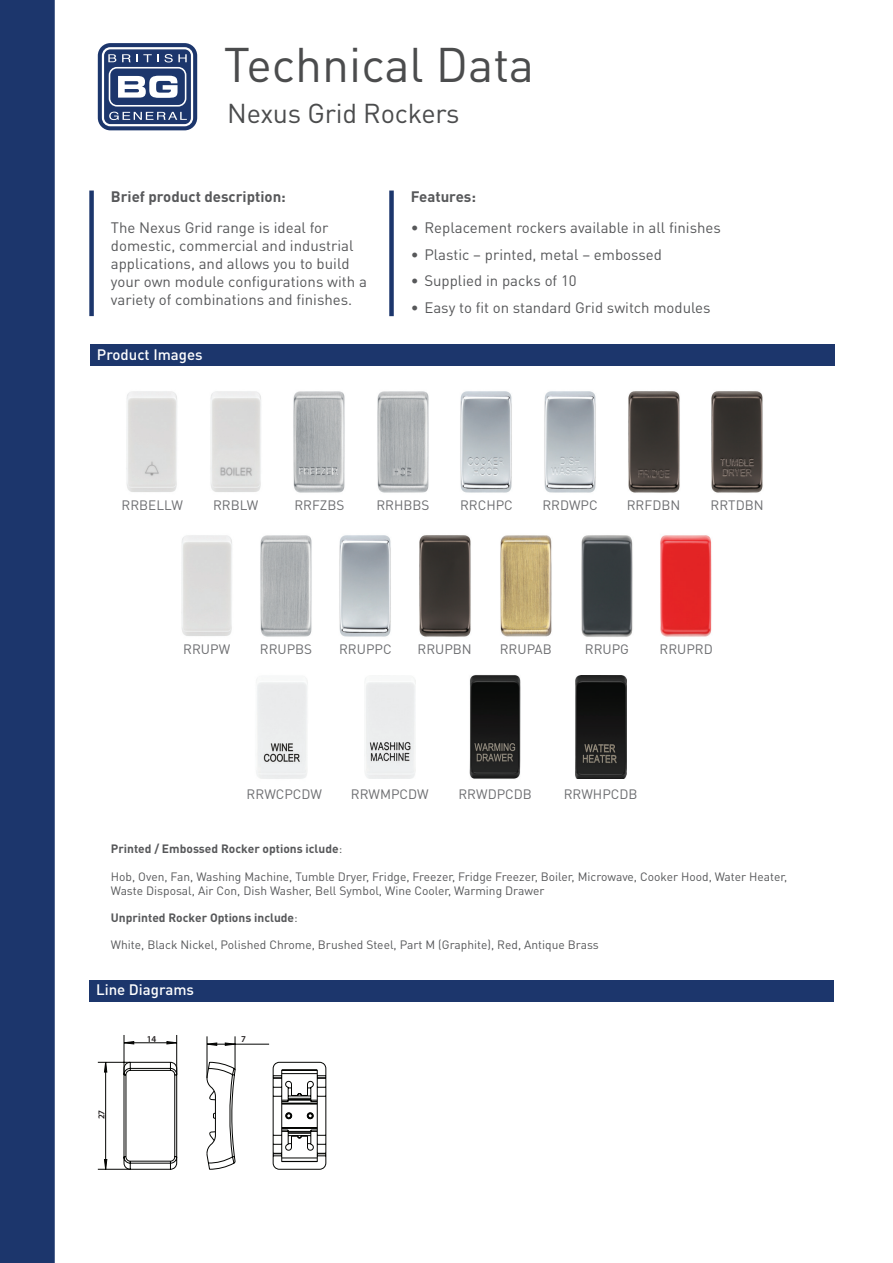
<style>
.page{position:relative;width:893px;height:1263px;background:#fff}
.page>*{position:absolute;margin:0;border:0;box-sizing:border-box;transform-origin:0 0}
.t1{font:48px "DIN Pro";color:#4b4c4d}
.t2{font:27px "DIN Pro";letter-spacing:-.01em;color:#4b4c4d}
.t3{font:15px/18px "DIN Pro";color:#57585a}
.t4{font:700 15px "DIN Pro";color:#57585a}
.t5{font:500 15px "DIN Pro";color:#fff}
.t6{font:13.5px "DIN Pro";color:#6c6d70}
.t7{font:12px/14.4px "DIN Pro";color:#57585a}
.t8{font:700 12px "DIN Pro";color:#57585a}
.t9{font:600 9px "Myriad Pro";color:#231f20}
.s1{font-weight:400}
</style>
<div class="page">
<div style="left:0;top:0;width:55px;height:1263px;background:#1c366c"></div>
<div style="left:98px;top:43px;width:99px;height:87px;background:linear-gradient(to right,#1c366c,#1c366c);border-radius:13px"></div>
<svg style="left:102px;top:47px;width:91px;height:79px"></svg>
<div style="left:389px;top:193px;width:5px;height:121px;background:#1c366c"></div>
<div style="left:89px;top:193px;width:5px;height:121px;background:#1c366c"></div>
<div style="left:90px;top:344px;width:745px;height:22px;background:#1c366c"></div>
<img style="left:260px;top:535px;width:52px;height:102px">
<img style="left:339px;top:535px;width:52px;height:102px">
<img style="left:181px;top:535px;width:51px;height:101px">
<img style="left:256px;top:681px;width:52px;height:98px">
<img style="left:469px;top:675px;width:52px;height:104px">
<img style="left:364px;top:678px;width:51px;height:100px">
<img style="left:575px;top:676px;width:51px;height:102px">
<img style="left:500px;top:535px;width:52px;height:102px">
<img style="left:660px;top:535px;width:52px;height:102px">
<img style="left:544px;top:391px;width:52px;height:102px">
<img style="left:210px;top:391px;width:51px;height:101px">
<img style="left:377px;top:391px;width:52px;height:102px">
<img style="left:126px;top:391px;width:51px;height:101px">
<img style="left:293px;top:391px;width:52px;height:102px">
<img style="left:460px;top:391px;width:52px;height:102px">
<img style="left:711px;top:391px;width:52px;height:102px">
<img style="left:628px;top:391px;width:52px;height:102px">
<img style="left:581px;top:535px;width:52px;height:102px">
<img style="left:419px;top:535px;width:52px;height:102px">
<div style="left:89px;top:980px;width:745px;height:22px;background:#1c366c"></div>
<svg style="left:123px;top:1041px;width:12px;height:4px"></svg>
<svg style="left:166px;top:1041px;width:10px;height:4px"></svg>
<svg style="left:104px;top:1061px;width:4px;height:12px"></svg>
<svg style="left:104px;top:1159px;width:4px;height:10px"></svg>
<svg style="left:225px;top:1042px;width:10px;height:4px"></svg>
<svg style="left:206px;top:1042px;width:11px;height:4px"></svg>
<hr style="left:105px;top:1062px;width:1px;height:107px;background:#040503">
<hr style="left:98px;top:1169px;width:32px;height:1px;background:#040503">
<hr style="left:124px;top:1035px;width:1px;height:40px;background:#040503">
<hr style="left:176px;top:1035px;width:1px;height:40px;background:#040503">
<hr style="left:98px;top:1062px;width:32px;height:1px;background:#040503">
<hr style="left:124px;top:1042px;width:53px;height:1px;background:#040503">
<hr style="left:207px;top:1036px;width:1px;height:42px;background:#040503">
<hr style="left:235px;top:1036px;width:1px;height:34px;background:#040503">
<hr style="left:207px;top:1044px;width:62px;height:1px;background:#040503">
<svg style="left:124px;top:1062px;width:202px;height:108px"></svg>
<h1 class="t1" style="left:224px;top:32px;width:312px">Technical Data</h1>
<h2 class="t2" style="left:227px;top:95px;width:234px">Nexus Grid Rockers</h2>
<p class="t4" style="left:111px;top:186px;width:177px">Brief product description:</p>
<p class="t3" style="left:111px;top:218px;width:257px">The Nexus Grid range is ideal for domestic, commercial and industrial applications, and allows you to build your own module configurations with a variety of combinations and finishes.</p>
<p class="t5" style="left:97px;top:344px;width:107px">Product Images</p>
<p class="t4" style="left:411px;top:186px;width:67px">Features:</p>
<p class="t3" style="left:411px;top:218px;width:312px">• Replacement rockers available in all finishes</p>
<p class="t3" style="left:411px;top:245px;width:253px">• Plastic – printed, metal – embossed</p>
<p class="t3" style="left:411px;top:271px;width:167px">• Supplied in packs of 10</p>
<p class="t3" style="left:411px;top:298px;width:301px">• Easy to fit on standard Grid switch modules</p>
<p class="t6" style="left:122px;top:496px;width:63px">RRBELLW</p>
<p class="t6" style="left:213px;top:496px;width:47px">RRBLW</p>
<p class="t6" style="left:294px;top:496px;width:52px">RRFZBS</p>
<p class="t6" style="left:376px;top:496px;width:55px">RRHBBS</p>
<p class="t6" style="left:460px;top:496px;width:54px">RRCHPC</p>
<p class="t6" style="left:542px;top:496px;width:57px">RRDWPC</p>
<p class="t6" style="left:627px;top:496px;width:55px">RRFDBN</p>
<p class="t6" style="left:711px;top:496px;width:55px">RRTDBN</p>
<p class="t6" style="left:183px;top:640px;width:48px">RRUPW</p>
<p class="t6" style="left:260px;top:640px;width:54px">RRUPBS</p>
<p class="t6" style="left:339px;top:640px;width:54px">RRUPPC</p>
<p class="t6" style="left:417px;top:640px;width:56px">RRUPBN</p>
<p class="t6" style="left:585px;top:640px;width:46px">RRUPG</p>
<p class="t6" style="left:500px;top:640px;width:54px">RRUPAB</p>
<p class="t6" style="left:659px;top:640px;width:55px">RRUPRD</p>
<p class="t6" style="left:247px;top:784px;width:77px">RRWCPCDW</p>
<p class="t6" style="left:351px;top:784px;width:79px">RRWMPCDW</p>
<p class="t6" style="left:458px;top:784px;width:75px">RRWDPCDB</p>
<p class="t6" style="left:564px;top:784px;width:75px">RRWHPCDB</p>
<p class="t8" style="left:111px;top:841px;width:233px">Printed / Embossed Rocker options iclude<span class="s1">:</span></p>
<p class="t7" style="left:111px;top:868px;width:678px">Hob, Oven, Fan, Washing Machine, Tumble Dryer, Fridge, Freezer, Fridge Freezer, Boiler, Microwave, Cooker Hood, Water Heater,<br>Waste Disposal, Air Con, Dish Washer, Bell Symbol, Wine Cooler, Warming Drawer</p>
<p class="t8" style="left:111px;top:910px;width:188px">Unprinted Rocker Options include<span class="s1">:</span></p>
<p class="t7" style="left:111px;top:937px;width:489px">White, Black Nickel, Polished Chrome, Brushed Steel, Part M (Graphite), Red, Antique Brass</p>
<p class="t5" style="left:96px;top:980px;width:99px">Line Diagrams</p>
<p class="t9" style="left:147px;top:1033px;width:11px">14</p>
<p class="t9" style="left:96px;top:1119px;width:11px;rotate:-90deg">27</p>
<p class="t9" style="left:241px;top:1033px;width:6px">7</p>
</div>
